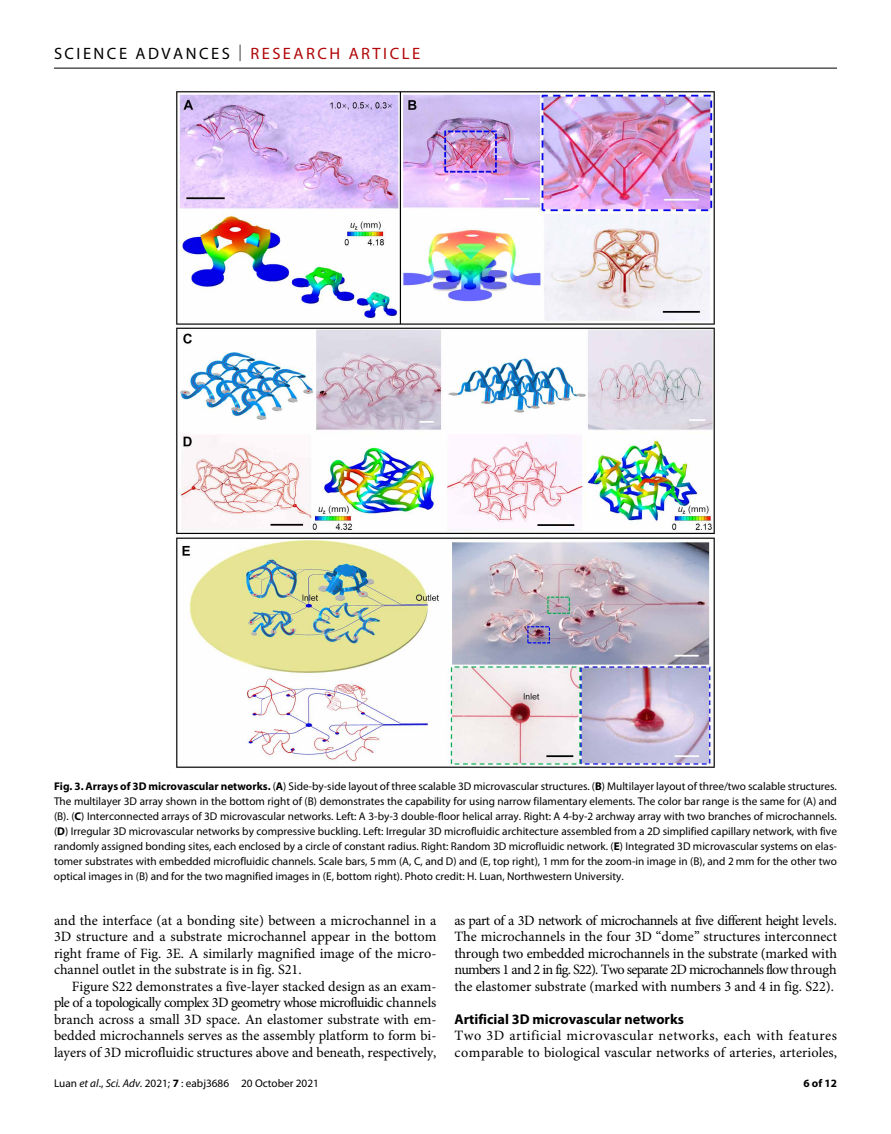
<style>
.page{position:relative;width:891px;height:1134px;background:#fff}
.page>*{position:absolute;margin:0;border:0;box-sizing:border-box;transform-origin:0 0}
.t1{font:16.5px "Myriad Pro";letter-spacing:.15em;color:#000}
.t2{font:14.25px/16.5px "Minion Pro";color:#000;text-align:justify}
.t3{font:14.25px/16.5px "Minion Pro";letter-spacing:.02em;color:#000}
.t4{font:700 14.25px "Myriad Pro";color:#000}
.t5{font:11.25px/15px "Myriad Pro";color:#000;text-align:justify}
.t6{font:700 11.25px "Myriad Pro";color:#000}
.s1{font-weight:300}
.s2{color:#b10508}
.s3{font-weight:700}
.s4{font-style:italic}
</style>
<div class="page">
<hr style="left:54px;top:68px;width:783px;height:1px;background:#000">
<img style="left:176px;top:91px;width:539px;height:677px">
<h1 class="t1" style="left:54px;top:40px;width:368px">SCIENCE ADVANCES <span class="s1">|</span> <span class="s2">RESEARCH ARTICLE</span></h1>
<p class="t5" style="left:54px;top:779px;width:785px"><span class="s3">Fig. 3. Arrays of 3D microvascular networks.</span> (<span class="s3">A</span>) Side-by-side layout of three scalable 3D microvascular structures. (<span class="s3">B</span>) Multilayer layout of three/two scalable structures.<br>The multilayer 3D array shown in the bottom right of (B) demonstrates the capability for using narrow filamentary elements. The color bar range is the same for (A) and (B). (<span class="s3">C</span>) Interconnected arrays of 3D microvascular networks. Left: A 3-by-3 double-floor helical array. Right: A 4-by-2 archway array with two branches of microchannels. (<span class="s3">D</span>) Irregular 3D microvascular networks by compressive buckling. Left: Irregular 3D microfluidic architecture assembled from a 2D simplified capillary network, with five randomly assigned bonding sites, each enclosed by a circle of constant radius. Right: Random 3D microfluidic network. (<span class="s3">E</span>) Integrated 3D microvascular systems on elas&shy;tomer substrates with embedded microfluidic channels. Scale bars, 5 mm (A, C, and D) and (E, top right), 1 mm for the zoom-in image in (B), and 2 mm for the other two optical images in (B) and for the two magnified images in (E, bottom right). Photo credit: H. Luan, Northwestern University.</p>
<p class="t2" style="left:54px;top:913px;width:384px">and the interface (at a bonding site) between a microchannel in a 3D structure and a substrate microchannel appear in the bottom right frame of Fig. 3E. A similarly magnified image of the micro&shy;channel outlet in the substrate is in fig. S21.</p>
<p class="t2" style="left:54px;top:979px;width:384px;text-indent:18px">Figure S22 demonstrates a five-layer stacked design as an exam&shy;ple of a topologically complex 3D geometry whose microfluidic channels branch across a small 3D space. An elastomer substrate with em&shy;bedded microchannels serves as the assembly platform to form bi&shy;layers of 3D microfluidic structures above and beneath, respectively,</p>
<p class="t5" style="left:54px;top:1076px;width:266px">Luan <span class="s4">et al</span>., <span class="s4">Sci. Adv.</span> 2021; <span class="s3">7</span> : eabj3686 20 October 2021</p>
<p class="t2" style="left:454px;top:913px;width:384px">as part of a 3D network of microchannels at five different height levels.<br>The microchannels in the four 3D “dome” structures interconnect through two embedded microchannels in the substrate (marked with numbers 1 and 2 in fig. S22). Two separate 2D microchannels flow through the elastomer substrate (marked with numbers 3 and 4 in fig. S22).</p>
<p class="t4" style="left:454px;top:1007px;width:231px">Artificial 3D microvascular networks</p>
<p class="t3" style="left:454px;top:1029px;width:384px">Two 3D artificial microvascular networks, each with features comparable to biological vascular networks of arteries, arterioles,</p>
<p class="t6" style="left:803px;top:1074px;width:35px">6 of 12</p>
</div>
